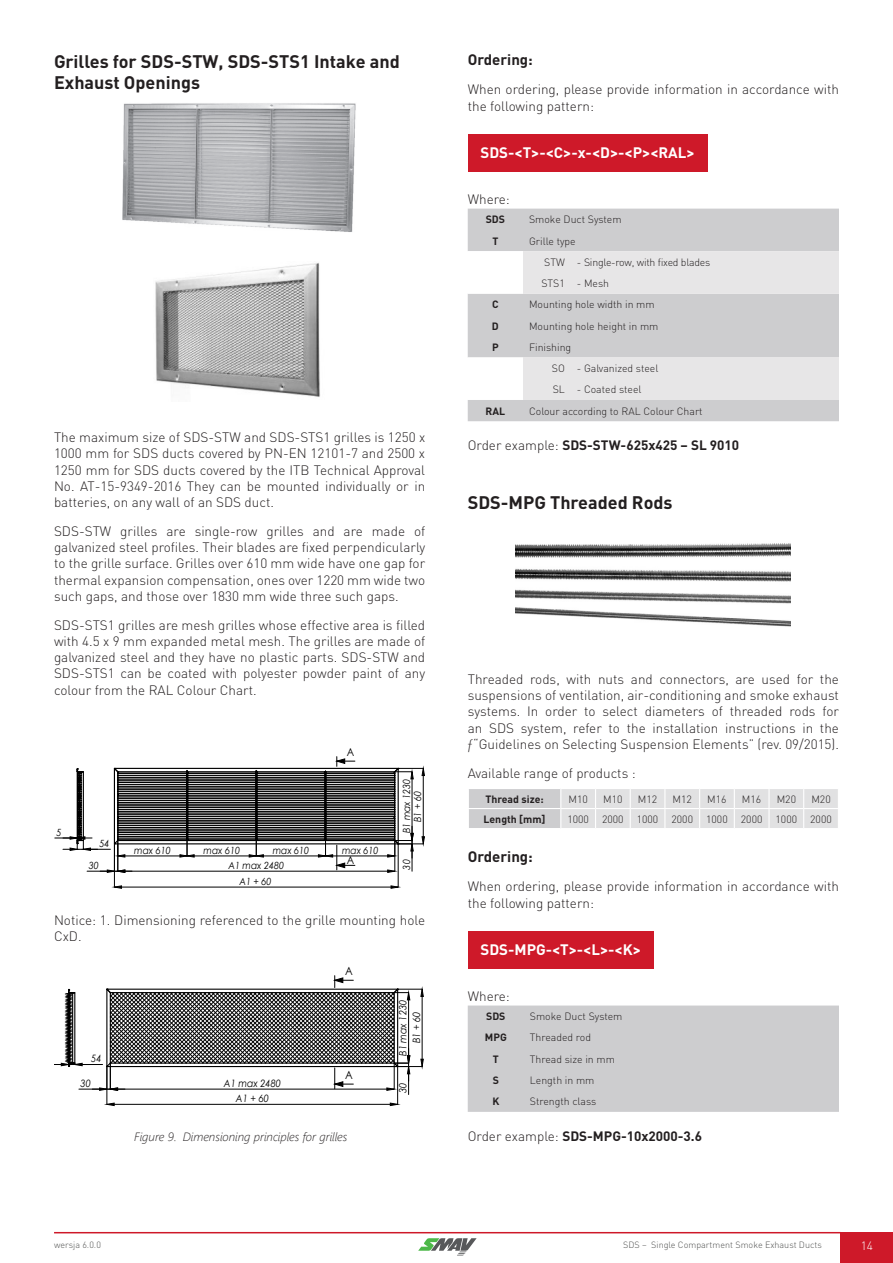
<style>
.page{position:relative;width:893px;height:1263px;background:#fff}
.page>*{position:absolute;margin:0;border:0;box-sizing:border-box;transform-origin:0 0}
.t1{font:700 18px/21.6px "DIN Pro";color:#231f20}
.t2{font:700 15px "DIN Pro";color:#fff}
.t3{font:700 15px "DIN Pro";color:#231f20}
.t4{font:300 13.5px/16.2px "DIN Pro";color:#231f20;text-align:justify}
.t5{font:700 13.5px "DIN Pro";color:#231f20}
.t6{font:italic 300 12px "Segoe UI";color:#231f20}
.t7{font:300 12px "DIN Pro";color:#fff}
.t8{font:11.4px "Century Gothic";color:#000;scale:.91 1}
.t9{font:11.1px "Century Gothic";color:#000;scale:.91 1}
.t10{font:300 10.5px/21.3px "DIN Pro";color:#231f20}
.t11{font:300 10.5px/21.3px "DIN Pro";letter-spacing:-.02em;color:#231f20}
.t12{font:700 10.5px "DIN Pro";color:#231f20}
.t13{font:italic 10.2px "Century Gothic";color:#000;scale:.91 1}
.t14{font:italic 9.9px "Century Gothic";color:#000;scale:.91 1}
.t15{font:300 9px "DIN Pro";color:#515251}
.s1{font-weight:300}
</style>
<div class="page">
<div style="left:841px;top:1232px;width:52px;height:31px;background:#ce1929"></div>
<hr style="left:54px;top:1232px;width:787px;height:1px;background:#ce1929">
<svg style="left:418px;top:1238px;width:59px;height:17px"></svg>
<img style="left:123px;top:103px;width:233px;height:129px">
<img style="left:155px;top:262px;width:165px;height:135px">
<svg style="left:54px;top:756px;width:371px;height:133px"></svg>
<hr style="left:107px;top:1066px;width:1px;height:38px;background:#000">
<hr style="left:397px;top:1066px;width:1px;height:38px;background:#000">
<hr style="left:114px;top:1104px;width:276px;height:1px;background:#000">
<svg style="left:106px;top:1102px;width:9px;height:4px"></svg>
<svg style="left:390px;top:1102px;width:8px;height:4px"></svg>
<svg style="left:54px;top:976px;width:370px;height:119px"></svg>
<div style="left:468px;top:134px;width:239px;height:37px;background:#ce1929"></div>
<div style="left:468px;top:931px;width:186px;height:37px;background:#ce1929"></div>
<div style="left:468px;top:209px;width:371px;height:212px;background:#cdcdcf"></div>
<svg style="left:468px;top:251px;width:55px;height:149px"></svg>
<svg style="left:523px;top:251px;width:316px;height:149px;fill:#e7e6e7"></svg>
<img style="left:516px;top:543px;width:275px;height:84px">
<svg style="left:469px;top:789px;width:369px;height:39px"></svg>
<div style="left:468px;top:1005px;width:371px;height:107px;background:#cdcdcf"></div>
<h1 class="t1" style="left:54px;top:50px;width:347px">Grilles for SDS-STW, SDS-STS1 Intake and<br>Exhaust Openings</h1>
<p class="t4" style="left:54px;top:429px;width:373px">The maximum size of SDS-STW and SDS-STS1 grilles is 1250 x 1000 mm for SDS ducts covered by PN-EN 12101-7 and 2500 x 1250 mm for SDS ducts covered by the ITB Technical Approval No. AT-15-9349-2016 They can be mounted individually or in batteries, on any wall of an SDS duct.</p>
<p class="t4" style="left:54px;top:522px;width:373px">SDS-STW grilles are single-row grilles and are made of galvanized steel profiles. Their blades are fixed perpendicularly to the grille surface. Grilles over 610 mm wide have one gap for thermal expansion compensation, ones over 1220 mm wide two such gaps, and those over 1830 mm wide three such gaps.</p>
<p class="t4" style="left:54px;top:616px;width:373px">SDS-STS1 grilles are mesh grilles whose effective area is filled with 4.5 x 9 mm expanded metal mesh. The grilles are made of galvanized steel and they have no plastic parts. SDS-STW and SDS-STS1 can be coated with polyester powder paint of any colour from the RAL Colour Chart.</p>
<p class="t14" style="left:57px;top:825px;width:7px">5</p>
<p class="t14" style="left:99px;top:837px;width:13px">54</p>
<p class="t14" style="left:134px;top:843px;width:42px">max 610</p>
<p class="t9" style="left:347px;top:745px;width:10px">A</p>
<p class="t14" style="left:204px;top:843px;width:42px">max 610</p>
<p class="t14" style="left:273px;top:843px;width:42px">max 610</p>
<p class="t14" style="left:342px;top:843px;width:42px">max 610</p>
<p class="t14" style="left:89px;top:859px;width:13px">30</p>
<p class="t14" style="left:228px;top:859px;width:63px">A1 max 2480</p>
<p class="t14" style="left:239px;top:874px;width:37px">A1 + 60</p>
<p class="t9" style="left:347px;top:853px;width:10px">A</p>
<p class="t14" style="left:399px;top:833px;width:61px;rotate:-90deg">B1 max 1230</p>
<p class="t14" style="left:399px;top:869px;width:13px;rotate:-90deg">30</p>
<p class="t14" style="left:411px;top:822px;width:35px;rotate:-90deg">B1 + 60</p>
<p class="t4" style="left:54px;top:911px;width:373px">Notice: 1. Dimensioning referenced to the grille mounting hole<br>CxD.</p>
<p class="t13" style="left:91px;top:1051px;width:13px">54</p>
<p class="t13" style="left:81px;top:1076px;width:13px">30</p>
<p class="t13" style="left:224px;top:1076px;width:64px">A1 max 2480</p>
<p class="t13" style="left:236px;top:1091px;width:38px">A1 + 60</p>
<p class="t8" style="left:345px;top:963px;width:10px">A</p>
<p class="t8" style="left:345px;top:1067px;width:10px">A</p>
<p class="t6" style="left:134px;top:1129px;width:215px">Figure 9. Dimensioning principles for grilles</p>
<p class="t13" style="left:396px;top:1055px;width:63px;rotate:-90deg">B1 max 1230</p>
<p class="t13" style="left:396px;top:1093px;width:13px;rotate:-90deg">30</p>
<p class="t13" style="left:409px;top:1043px;width:36px;rotate:-90deg">B1 + 60</p>
<p class="t3" style="left:468px;top:50px;width:67px">Ordering:</p>
<p class="t4" style="left:468px;top:81px;width:373px">When ordering, please provide information in accordance with the following pattern:</p>
<p class="t2" style="left:480px;top:143px;width:216px">SDS-&lt;T&gt;-&lt;C&gt;-x-&lt;D&gt;-&lt;P&gt;&lt;RAL&gt;</p>
<p class="t4" style="left:468px;top:191px;width:44px">Where:</p>
<p class="t12" style="left:486px;top:212px;width:21px">SDS</p>
<p class="t10" style="left:529px;top:208px;width:94px">Smoke Duct System</p>
<p class="t12" style="left:492px;top:234px;width:7px">T</p>
<p class="t11" style="left:541px;top:230px;width:170px;text-indent:-12px">Grille type<br>STW - Single-row, with fixed blades<br>STS1 - Mesh</p>
<p class="t12" style="left:492px;top:297px;width:8px">C</p>
<p class="t10" style="left:529px;top:293px;width:127px">Mounting hole width in mm</p>
<p class="t12" style="left:492px;top:319px;width:8px">D</p>
<p class="t10" style="left:529px;top:315px;width:131px">Mounting hole height in mm</p>
<p class="t12" style="left:492px;top:340px;width:8px">P</p>
<p class="t10" style="left:552px;top:336px;width:108px;text-indent:-23px">Finishing<br>SO - Galvanized steel<br>SL - Coated steel</p>
<p class="t12" style="left:486px;top:404px;width:21px">RAL</p>
<p class="t10" style="left:529px;top:400px;width:175px">Colour according to RAL Colour Chart</p>
<p class="t5" style="left:468px;top:436px;width:273px"><span class="s1">Order example:</span> SDS-STW-625x425 – SL 9010</p>
<h1 class="t1" style="left:468px;top:491px;width:206px">SDS-MPG Threaded Rods</h1>
<p class="t4" style="left:468px;top:670px;width:373px">Threaded rods, with nuts and connectors, are used for the suspensions of ventilation, air-conditioning and smoke exhaust systems. In order to select diameters of threaded rods for an SDS system, refer to the installation instructions in the ƒ“Guidelines on Selecting Suspension Elements” (rev. 09/2015).</p>
<p class="t4" style="left:468px;top:764px;width:169px">Available range of products :</p>
<p class="t12" style="left:485px;top:792px;width:60px">Thread size:</p>
<p class="t10" style="left:568px;top:788px;width:21px">M10</p>
<p class="t10" style="left:603px;top:788px;width:21px">M10</p>
<p class="t10" style="left:638px;top:788px;width:21px">M12</p>
<p class="t10" style="left:673px;top:788px;width:21px">M12</p>
<p class="t10" style="left:707px;top:788px;width:21px">M16</p>
<p class="t10" style="left:742px;top:788px;width:21px">M16</p>
<p class="t10" style="left:777px;top:788px;width:21px">M20</p>
<p class="t10" style="left:811px;top:788px;width:21px">M20</p>
<p class="t12" style="left:483px;top:812px;width:64px">Length [mm]</p>
<p class="t10" style="left:567px;top:808px;width:266px">1000 2000 1000 2000 1000 2000 1000 2000</p>
<p class="t3" style="left:468px;top:847px;width:67px">Ordering:</p>
<p class="t4" style="left:468px;top:878px;width:373px">When ordering, please provide information in accordance with the following pattern:</p>
<p class="t2" style="left:480px;top:940px;width:162px">SDS-MPG-&lt;T&gt;-&lt;L&gt;-&lt;K&gt;</p>
<p class="t4" style="left:468px;top:988px;width:44px">Where:</p>
<p class="t12" style="left:486px;top:1009px;width:21px">SDS</p>
<p class="t10" style="left:530px;top:1005px;width:94px">Smoke Duct System</p>
<p class="t12" style="left:485px;top:1030px;width:23px">MPG</p>
<p class="t10" style="left:530px;top:1026px;width:63px">Threaded rod</p>
<p class="t12" style="left:493px;top:1052px;width:7px">T</p>
<p class="t10" style="left:530px;top:1048px;width:87px">Thread size in mm</p>
<p class="t12" style="left:493px;top:1073px;width:8px">S</p>
<p class="t10" style="left:530px;top:1069px;width:66px">Length in mm</p>
<p class="t12" style="left:492px;top:1094px;width:8px">K</p>
<p class="t10" style="left:530px;top:1090px;width:68px">Strength class</p>
<p class="t5" style="left:468px;top:1127px;width:236px"><span class="s1">Order example:</span> SDS-MPG-10x2000-3.6</p>
<p class="t15" style="left:54px;top:1239px;width:48px">wersja 6.0.0</p>
<p class="t15" style="left:623px;top:1239px;width:200px">SDS – Single Compartment Smoke Exhaust Ducts</p>
<p class="t7" style="left:861px;top:1237px;width:14px">14</p>
</div>
